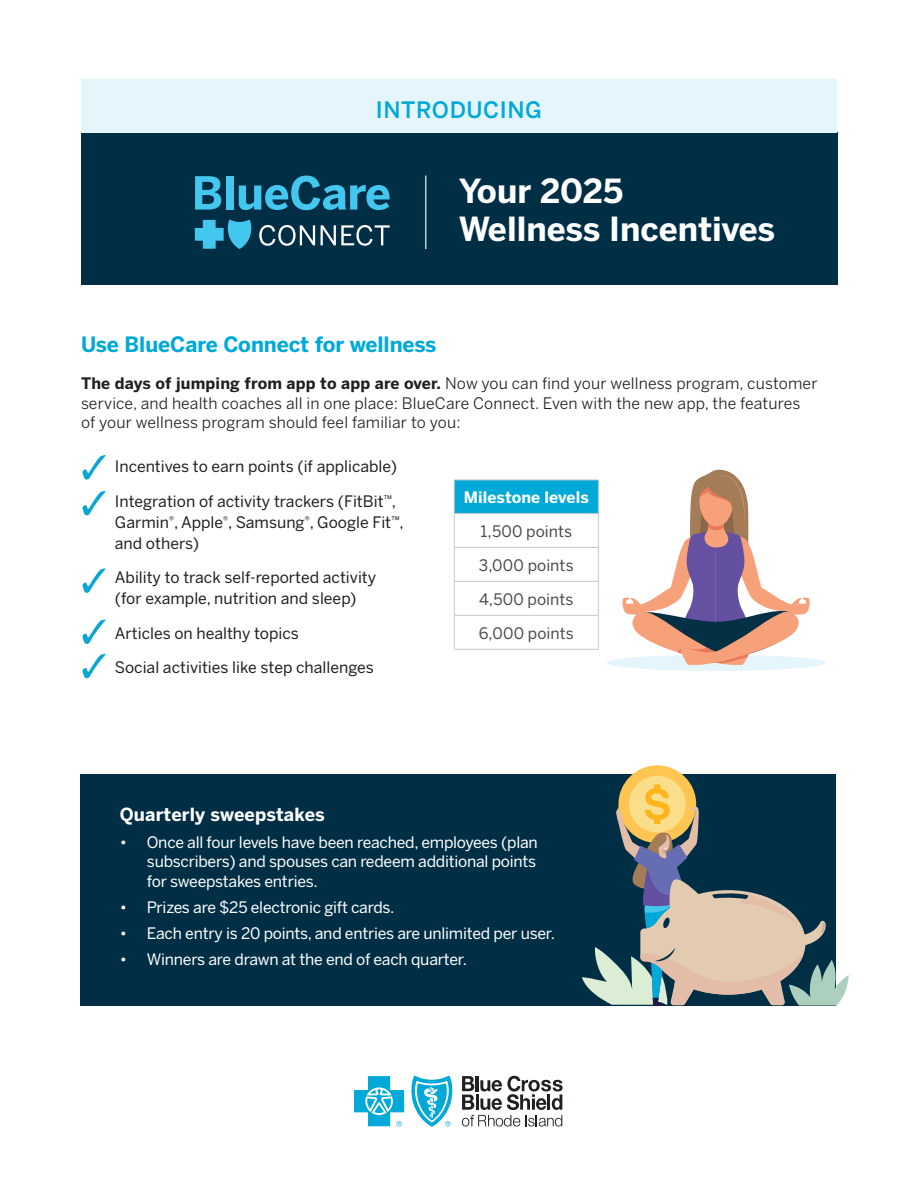
<style>
.page{position:relative;width:918px;height:1188px;background:#fff}
.page>*{position:absolute;margin:0;border:0;box-sizing:border-box;transform-origin:0 0}
._2015_Bullet_text{font:700 33px/37.5px "Benton Sans";color:#fff}
._2015_Bullet_text-2{font:500 22.5px "Benton Sans";letter-spacing:.025em;color:#00a9d8}
.t1{font:700 21px "Benton Sans";letter-spacing:-.005em;color:#00a9d8}
.Sub_2_12_14{font:700 18px "Benton Sans";letter-spacing:.01em;color:#fff}
.BODY_TEXT_10_5_14{font:15.75px/21px "Benton Sans";color:#231f20}
.t2{font:15.75px/19.5px "Benton Sans";letter-spacing:-.015em;color:#fff;text-align:justify}
.INTRO_TEXT_12_16{font:15.75px/19.5px "Benton Sans";letter-spacing:.01em;color:#231f20}
.Blue_Headers{font:15.75px "Benton Sans";letter-spacing:.005em;color:#4b4c4d}
.Blue_Headers-2{font:700 15.75px "Benton Sans";color:#fff}
.s1{font-weight:700}
</style>
<div class="page">
<div style="left:607px;top:655px;width:219px;height:16px;background:#e5f5fc;border-radius:50%"></div>
<svg style="left:622px;top:469px;width:188px;height:196px"></svg>
<svg style="left:83px;top:455px;width:23px;height:25px"></svg>
<svg style="left:83px;top:491px;width:23px;height:24px"></svg>
<svg style="left:83px;top:568px;width:23px;height:25px"></svg>
<svg style="left:83px;top:620px;width:23px;height:24px"></svg>
<svg style="left:83px;top:654px;width:23px;height:24px"></svg>
<div style="left:454px;top:480px;width:144px;height:33px;background:#00a9d8"></div>
<hr style="left:454px;top:480px;width:145px;height:1px;background:#c7c8ca">
<hr style="left:454px;top:480px;width:1px;height:33px;background:#c7c8ca">
<hr style="left:598px;top:480px;width:1px;height:33px;background:#c7c8ca">
<hr style="left:454px;top:513px;width:145px;height:1px;background:#c7c8ca">
<hr style="left:454px;top:514px;width:1px;height:33px;background:#c7c8ca">
<hr style="left:598px;top:514px;width:1px;height:33px;background:#c7c8ca">
<hr style="left:454px;top:547px;width:145px;height:1px;background:#c7c8ca">
<hr style="left:454px;top:548px;width:1px;height:33px;background:#c7c8ca">
<hr style="left:598px;top:548px;width:1px;height:33px;background:#c7c8ca">
<hr style="left:454px;top:581px;width:145px;height:1px;background:#c7c8ca">
<hr style="left:454px;top:582px;width:1px;height:33px;background:#c7c8ca">
<hr style="left:598px;top:582px;width:1px;height:33px;background:#c7c8ca">
<hr style="left:454px;top:615px;width:145px;height:1px;background:#c7c8ca">
<hr style="left:454px;top:616px;width:1px;height:33px;background:#c7c8ca">
<hr style="left:598px;top:616px;width:1px;height:33px;background:#c7c8ca">
<hr style="left:454px;top:649px;width:145px;height:1px;background:#c7c8ca">
<div style="left:80px;top:774px;width:756px;height:232px;background:#002f45"></div>
<div style="left:618px;top:765px;width:78px;height:78px;background:#fec552;border-radius:50%"></div>
<div style="left:629px;top:776px;width:57px;height:57px;background:#fade8a;border-radius:50%"></div>
<svg style="left:582px;top:784px;width:267px;height:222px"></svg>
<div style="left:81px;top:133px;width:757px;height:152px;background:#002f45"></div>
<div style="left:81px;top:79px;width:756px;height:54px;background:#e5f5fc"></div>
<svg style="left:195px;top:176px;width:26px;height:34px"></svg>
<div style="left:226px;top:176px;width:8px;height:34px;background:#44c7ee"></div>
<svg style="left:239px;top:176px;width:151px;height:34px"></svg>
<svg style="left:195px;top:220px;width:57px;height:29px"></svg>
<svg style="left:259px;top:225px;width:56px;height:21px"></svg>
<svg style="left:321px;top:225px;width:69px;height:21px"></svg>
<hr style="left:425px;top:176px;width:1px;height:73px;background:#fff">
<svg style="left:354px;top:1076px;width:50px;height:51px"></svg>
<svg style="left:411px;top:1075px;width:42px;height:52px"></svg>
<svg style="left:462px;top:1076px;width:101px;height:51px"></svg>
<p class="_2015_Bullet_text-2" style="left:376px;top:97px;width:167px">INTRODUCING</p>
<p class="_2015_Bullet_text" style="left:459px;top:172px;width:318px">Your 2025<br>Wellness Incentives</p>
<p class="t1" style="left:81px;top:332px;width:357px">Use BlueCare Connect for wellness</p>
<p class="INTRO_TEXT_12_16" style="left:81px;top:373px;width:738px"><span class="s1">The days of jumping from app to app are over.</span> Now you can find your wellness program, customer service, and health coaches all in one place: BlueCare Connect. Even with the new app, the features of your wellness program should feel familiar to you:</p>
<p class="BODY_TEXT_10_5_14" style="left:115px;top:456px;width:284px">Incentives to earn points (if applicable)</p>
<p class="BODY_TEXT_10_5_14" style="left:115px;top:491px;width:290px">Integration of activity trackers (FitBit<sup>™</sup>,<br>Garmin<sup>®</sup>, Apple<sup>®</sup>, Samsung<sup>®</sup>, Google Fit<sup>™</sup>, and others)</p>
<p class="BODY_TEXT_10_5_14" style="left:115px;top:567px;width:263px">Ability to track self-reported activity (for example, nutrition and sleep)</p>
<p class="BODY_TEXT_10_5_14" style="left:115px;top:623px;width:185px">Articles on healthy topics</p>
<p class="BODY_TEXT_10_5_14" style="left:115px;top:657px;width:260px">Social activities like step challenges</p>
<p class="Blue_Headers-2" style="left:464px;top:488px;width:126px">Milestone levels</p>
<p class="Blue_Headers" style="left:480px;top:522px;width:93px">1,500 points</p>
<p class="Blue_Headers" style="left:479px;top:556px;width:96px">3,000 points</p>
<p class="Blue_Headers" style="left:479px;top:589px;width:96px">4,500 points</p>
<p class="Blue_Headers" style="left:479px;top:623px;width:97px">6,000 points</p>
<p class="Sub_2_12_14" style="left:120px;top:804px;width:206px">Quarterly sweepstakes</p>
<p class="t2" style="left:147px;top:832px;width:393px;text-indent:-27px">• Once all four levels have been reached, employees (plan subscribers) and spouses can redeem additional points for sweepstakes entries.</p>
<p class="t2" style="left:120px;top:897px;width:276px">• Prizes are $25 electronic gift cards.</p>
<p class="t2" style="left:120px;top:923px;width:437px">• Each entry is 20 points, and entries are unlimited per user.</p>
<p class="t2" style="left:120px;top:950px;width:349px">• Winners are drawn at the end of each quarter.</p>
</div>
